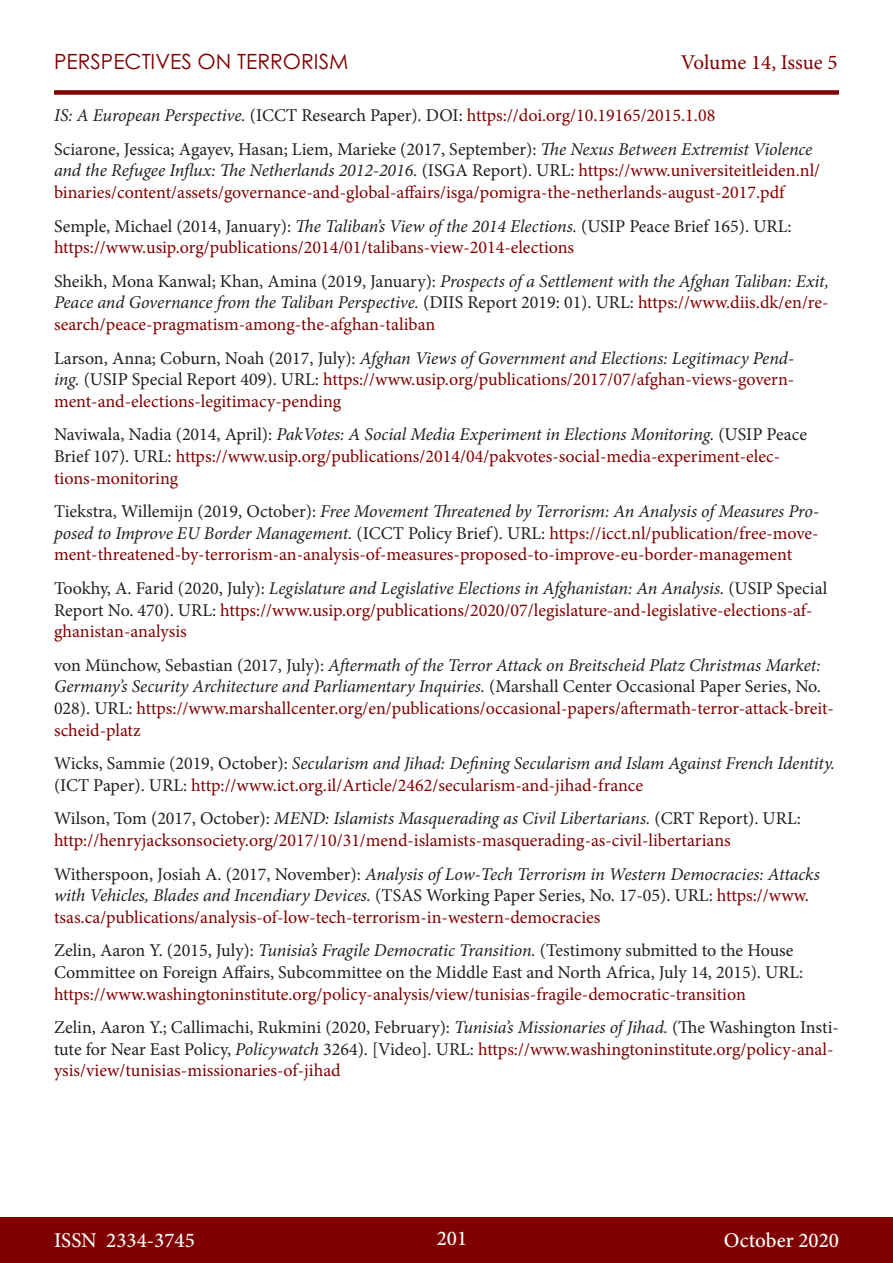
<style>
.page{position:relative;width:893px;height:1263px;background:#fff}
.page>*{position:absolute;margin:0;border:0;box-sizing:border-box;transform-origin:0 0}
.t1{font:500 21px "Minion Pro";color:#fff}
.t2{font:21px "Century Gothic Pro";color:#800000}
.t3{font:21px "Minion Pro";letter-spacing:-.005em;color:#800000}
.t4{font:18px/21.6px "Minion Pro";color:#800000}
.t5{font:italic 18px/21.6px "Minion Pro";letter-spacing:-.005em;color:#231f20}
.t6{font:18px/21.6px "Minion Pro";color:#231f20}
.s1{font-style:italic;color:#231f20}
.s2{color:#231f20}
.s3{font-style:normal}
.s4{font-style:normal;color:#800000}
.s5{font-style:italic}
.s6{color:#800000}
</style>
<div class="page">
<div style="left:0;top:1217px;width:893px;height:46px;background:#800000"></div>
<div style="left:54px;top:90px;width:785px;height:5px;background:#800000"></div>
<p class="t2" style="left:54px;top:49px;width:296px">PERSPECTIVES ON TERRORISM</p>
<p class="t3" style="left:681px;top:48px;width:158px">Volume 14, Issue 5</p>
<p class="t4" style="left:54px;top:105px;width:663px"><span class="s1">IS: A European Perspective.</span> <span class="s2">(ICCT Research Paper). DOI:</span> https://doi.org/10.19165/2015.1.08</p>
<p class="t4" style="left:54px;top:138px;width:768px"><span class="s2">Sciarone, Jessica; Agayev, Hasan; Liem, Marieke (2017, September):</span> <span class="s1">The Nexus Between Extremist Violence and the Refugee Influx: The Netherlands 2012-2016.</span> <span class="s2">(ISGA Report). URL:</span> https://www.universiteitleiden.nl/ binaries/content/assets/governance-and-global-affairs/isga/pomigra-the-netherlands-august-2017.pdf</p>
<p class="t4" style="left:54px;top:215px;width:739px"><span class="s2">Semple, Michael (2014, January):</span> <span class="s1">The Taliban’s View of the 2014 Elections.</span> <span class="s2">(USIP Peace Brief 165). URL: </span>https://www.usip.org/publications/2014/01/talibans-view-2014-elections</p>
<p class="t5" style="left:54px;top:270px;width:776px;text-align:justify"><span class="s3">Sheikh, Mona Kanwal; Khan, Amina (2019, January):</span> Prospects of a Settlement with the Afghan Taliban: Exit, Peace and Governance from the Taliban Perspective. <span class="s3">(DIIS Report 2019: 01). URL:</span> <span class="s4">https://www.diis.dk/en/re&shy;search/peace-pragmatism-among-the-afghan-taliban</span></p>
<p class="t4" style="left:54px;top:347px;width:742px;text-align:justify"><span class="s2">Larson, Anna; Coburn, Noah (2017, July):</span> <span class="s1">Afghan Views of Government and Elections: Legitimacy Pend&shy;ing.</span> <span class="s2">(USIP Special Report 409). URL:</span> https://www.usip.org/publications/2017/07/afghan-views-govern&shy;ment-and-elections-legitimacy-pending</p>
<p class="t4" style="left:54px;top:424px;width:754px"><span class="s2">Naviwala, Nadia (2014, April):</span> <span class="s1">PakVotes: A Social Media Experiment in Elections Monitoring.</span> <span class="s2">(USIP Peace<br>Brief 107). URL:</span> https://www.usip.org/publications/2014/04/pakvotes-social-media-experiment-elec&shy;tions-monitoring</p>
<p class="t4" style="left:54px;top:501px;width:766px;text-align:justify"><span class="s2">Tiekstra, Willemijn (2019, October):</span> <span class="s1">Free Movement Threatened by Terrorism: An Analysis of Measures Pro&shy;posed to Improve EU Border Management.</span> <span class="s2">(ICCT Policy Brief). URL:</span> https://icct.nl/publication/free-move&shy;ment-threatened-by-terrorism-an-analysis-of-measures-proposed-to-improve-eu-border-management</p>
<p class="t4" style="left:54px;top:577px;width:775px"><span class="s2">Tookhy, A. Farid (2020, July):</span> <span class="s1">Legislature and Legislative Elections in Afghanistan: An Analysis.</span> <span class="s2">(USIP Special<br>Report No. 470). URL:</span> https://www.usip.org/publications/2020/07/legislature-and-legislative-elections-af&shy;ghanistan-analysis</p>
<p class="t5" style="left:54px;top:654px;width:781px"><span class="s3">von Münchow, Sebastian (2017, July):</span> Aftermath of the Terror Attack on Breitscheid Platz Christmas Market:<br>Germany’s Security Architecture and Parliamentary Inquiries. <span class="s3">(Marshall Center Occasional Paper Series, No.<br>028). URL:</span> <span class="s4">https://www.marshallcenter.org/en/publications/occasional-papers/aftermath-terror-attack-breit&shy;scheid-platz</span></p>
<p class="t5" style="left:54px;top:753px;width:783px"><span class="s3">Wicks, Sammie (2019, October):</span> Secularism and Jihad: Defining Secularism and Islam Against French Identity. <span class="s3">(ICT Paper). URL:</span> <span class="s4">http://www.ict.org.il/Article/2462/secularism-and-jihad-france</span></p>
<p class="t4" style="left:54px;top:808px;width:748px"><span class="s2">Wilson, Tom (2017, October):</span> <span class="s1">MEND: Islamists Masquerading as Civil Libertarians.</span> <span class="s2">(CRT Report). URL: </span>http://henryjacksonsociety.org/2017/10/31/mend-islamists-masquerading-as-civil-libertarians</p>
<p class="t5" style="left:54px;top:863px;width:767px"><span class="s3">Witherspoon, Josiah A. (2017, November):</span> Analysis of Low-Tech Terrorism in Western Democracies: Attacks with Vehicles, Blades and Incendiary Devices. <span class="s3">(TSAS Working Paper Series, No. 17-05). URL:</span> <span class="s4">https://www. tsas.ca/publications/analysis-of-low-tech-terrorism-in-western-democracies</span></p>
<p class="t6" style="left:54px;top:940px;width:751px">Zelin, Aaron Y. (2015, July): <span class="s5">Tunisia’s Fragile Democratic Transition.</span> (Testimony submitted to the House<br>Committee on Foreign Affairs, Subcommittee on the Middle East and North Africa, July 14, 2015). URL: <span class="s6">https://www.washingtoninstitute.org/policy-analysis/view/tunisias-fragile-democratic-transition</span></p>
<p class="t6" style="left:54px;top:1017px;width:786px">Zelin, Aaron Y.; Callimachi, Rukmini (2020, February): <span class="s5">Tunisia’s Missionaries of Jihad.</span> (The Washington Insti&shy;tute for Near East Policy, <span class="s5">Policywatch</span> 3264). [Video]. URL: <span class="s6">https://www.washingtoninstitute.org/policy-anal&shy;ysis/view/tunisias-missionaries-of-jihad</span></p>
<p class="t1" style="left:54px;top:1226px;width:142px">ISSN 2334-3745</p>
<p class="t1" style="left:437px;top:1224px;width:32px">201</p>
<p class="t1" style="left:724px;top:1226px;width:117px">October 2020</p>
</div>
